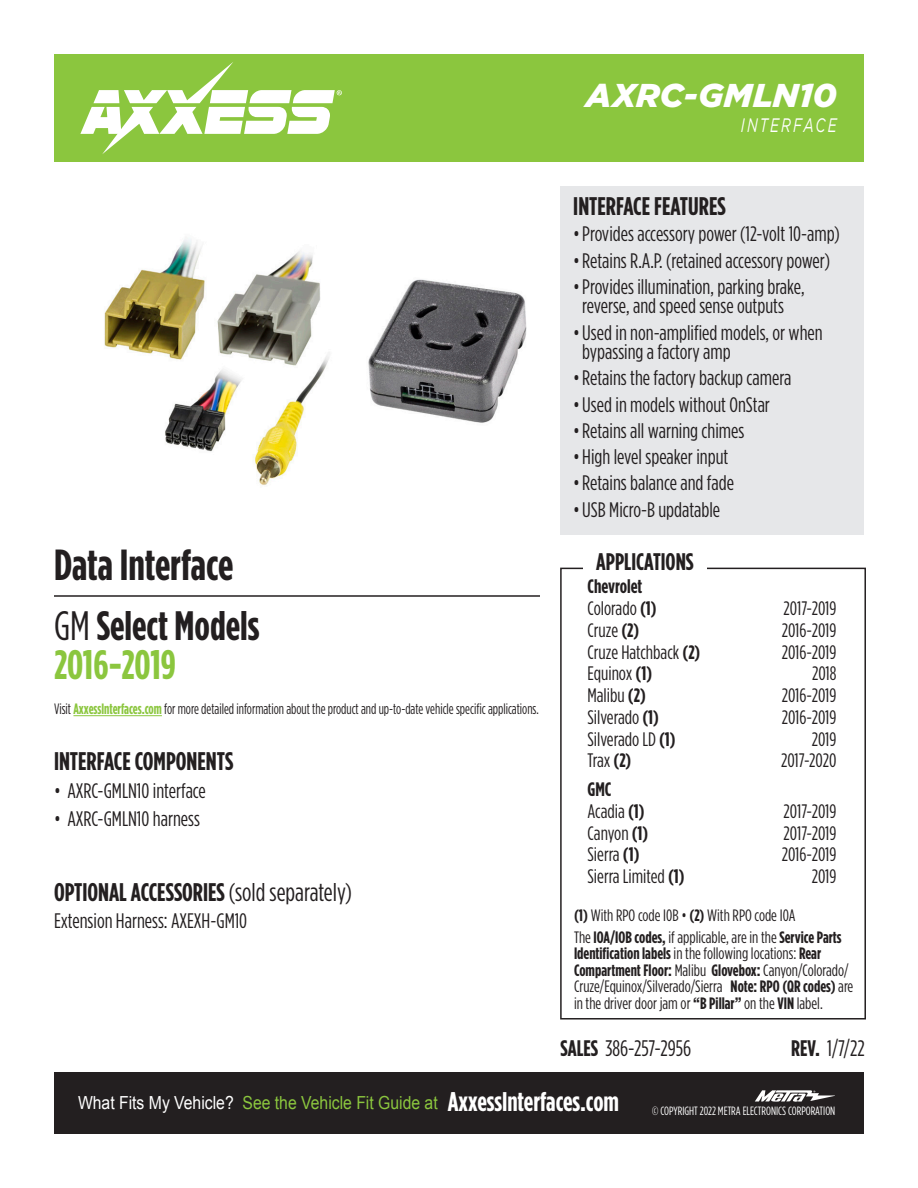
<style>
.page{position:relative;width:918px;height:1188px;background:#fff}
.page>*{position:absolute;margin:0;border:0;box-sizing:border-box;transform-origin:0 0}
.t1{font:700 43.5px "Gotham Condensed";color:#231f20}
.t2{font:700 41.1px "Gotham Condensed";color:#231f20}
.t3{font:700 41.1px "Gotham Condensed";color:#8bc63e}
.t4{font:italic 900 33px "Gotham";color:#fff}
.t5{font:700 27px "Gotham Condensed";color:#fff}
.t6{font:700 25.5px "Gotham Condensed";color:#231f20}
.t7{font:700 24px "Gotham Condensed";color:#231f20}
.t8{font:22.5px "Gotham Condensed";color:#231f20}
.cover_bullets{font:21px/19.5px "Gotham Condensed";color:#231f20;text-align:center}
.kit_feat_comp_bullet{font:19.5px "Gotham Condensed";color:#231f20}
.kit_feat_comp_bullet-2{font:700 19.5px "Gotham Condensed";color:#231f20}
.t9{font:italic 19.5px "Gotham";letter-spacing:.15em;color:#fff;scale:.7 1}
.t10{font:18px "Arial";color:#8bc63e;scale:.88 1}
.t11{font:18px "Arial";color:#fff;scale:.88 1}
.kit_feat_comp_bullet-3{font:16.5px/16.5px "Gotham Condensed";color:#231f20}
.Figure_X{font:15px "Gotham Condensed";color:#231f20;scale:.93 1}
.t12{font:12px "Gotham Condensed";color:#fff}
.s1{font-weight:400}
.s2{font-weight:700;color:#8bc63e}
.s3{font-weight:700}
</style>
<div class="page">
<div style="left:54px;top:1072px;width:810px;height:62px;background:#231f20"></div>
<div style="left:54px;top:54px;width:810px;height:108px;background:#8bc63e"></div>
<svg style="left:80px;top:62px;width:262px;height:92px"></svg>
<svg style="left:755px;top:1090px;width:80px;height:12px"></svg>
<div style="left:560px;top:568px;width:306px;height:452px;border:2px solid #231f20"></div>
<div style="left:561px;top:186px;width:303px;height:349px;background:#e6e7e9"></div>
<div style="left:583px;top:550px;width:124px;height:20px;background:#fff"></div>
<hr style="left:54px;top:595px;width:486px;height:2px;background:#231f20">
<img style="left:104px;top:238px;width:423px;height:248px">
<hr style="left:73px;top:715px;width:89px;height:1px;background:#8bc63e">
<h3 class="t4" style="left:586px;top:77px;width:252px">AXRC-GMLN10</h3>
<p class="t9" style="left:741px;top:115px;width:138px">INTERFACE</p>
<p class="t1" style="left:54px;top:540px;width:181px">Data Interface</p>
<p class="t2" style="left:54px;top:602px;width:207px"><span class="s1">GM</span> Select Models</p>
<p class="t3" style="left:54px;top:641px;width:123px">2016-2019</p>
<p class="Figure_X" style="left:54px;top:700px;width:523px">Visit <span class="s2">AxxessInterfaces.com</span> for more detailed information about the product and up-to-date vehicle specific applications.</p>
<p class="t6" style="left:54px;top:747px;width:181px">INTERFACE COMPONENTS</p>
<p class="cover_bullets" style="left:54px;top:780px;width:153px">• AXRC-GMLN10 interface</p>
<p class="cover_bullets" style="left:54px;top:808px;width:147px">• AXRC-GMLN10 harness</p>
<p class="t6" style="left:54px;top:877px;width:299px">OPTIONAL ACCESSORIES <span class="s1">(sold separately)</span></p>
<p class="cover_bullets" style="left:54px;top:911px;width:195px">Extension Harness: AXEXH-GM10</p>
<p class="t6" style="left:573px;top:192px;width:154px">INTERFACE FEATURES</p>
<p class="cover_bullets" style="left:573px;top:224px;width:268px">•Provides accessory power (12-volt 10-amp)</p>
<p class="cover_bullets" style="left:573px;top:250px;width:258px">•Retains R.A.P. (retained accessory power)</p>
<p class="cover_bullets" style="left:573px;top:277px;width:233px">•Provides illumination, parking brake, reverse, and speed sense outputs</p>
<p class="cover_bullets" style="left:582px;top:322px;width:242px;text-align:left;text-indent:-9px">•Used in non-amplified models, or when bypassing a factory amp</p>
<p class="cover_bullets" style="left:573px;top:368px;width:219px">•Retains the factory backup camera</p>
<p class="cover_bullets" style="left:573px;top:394px;width:198px">•Used in models without OnStar</p>
<p class="cover_bullets" style="left:573px;top:421px;width:173px">•Retains all warning chimes</p>
<p class="cover_bullets" style="left:573px;top:447px;width:157px">•High level speaker input</p>
<p class="cover_bullets" style="left:573px;top:473px;width:162px">•Retains balance and fade</p>
<p class="cover_bullets" style="left:573px;top:499px;width:148px">•USB Micro-B updatable</p>
<p class="t7" style="left:596px;top:548px;width:99px">APPLICATIONS</p>
<p class="kit_feat_comp_bullet-2" style="left:588px;top:575px;width:56px">Chevrolet</p>
<p class="kit_feat_comp_bullet" style="left:588px;top:598px;width:71px">Colorado <span class="s3">(1)</span></p>
<p class="kit_feat_comp_bullet" style="left:784px;top:598px;width:54px">2017-2019</p>
<p class="kit_feat_comp_bullet" style="left:588px;top:619px;width:53px">Cruze <span class="s3">(2)</span></p>
<p class="kit_feat_comp_bullet" style="left:782px;top:619px;width:56px">2016-2019</p>
<p class="kit_feat_comp_bullet" style="left:588px;top:641px;width:114px">Cruze Hatchback <span class="s3">(2)</span></p>
<p class="kit_feat_comp_bullet" style="left:782px;top:641px;width:56px">2016-2019</p>
<p class="kit_feat_comp_bullet" style="left:588px;top:663px;width:66px">Equinox <span class="s3">(1)</span></p>
<p class="kit_feat_comp_bullet" style="left:812px;top:663px;width:26px">2018</p>
<p class="kit_feat_comp_bullet" style="left:588px;top:685px;width:60px">Malibu <span class="s3">(2)</span></p>
<p class="kit_feat_comp_bullet" style="left:782px;top:685px;width:56px">2016-2019</p>
<p class="kit_feat_comp_bullet" style="left:588px;top:707px;width:73px">Silverado <span class="s3">(1)</span></p>
<p class="kit_feat_comp_bullet" style="left:782px;top:707px;width:56px">2016-2019</p>
<p class="kit_feat_comp_bullet" style="left:588px;top:728px;width:90px">Silverado LD <span class="s3">(1)</span></p>
<p class="kit_feat_comp_bullet" style="left:812px;top:728px;width:26px">2019</p>
<p class="kit_feat_comp_bullet" style="left:588px;top:750px;width:45px">Trax <span class="s3">(2)</span></p>
<p class="kit_feat_comp_bullet" style="left:781px;top:750px;width:57px">2017-2020</p>
<p class="kit_feat_comp_bullet-2" style="left:588px;top:778px;width:25px">GMC</p>
<p class="kit_feat_comp_bullet" style="left:588px;top:800px;width:59px">Acadia <span class="s3">(1)</span></p>
<p class="kit_feat_comp_bullet" style="left:784px;top:800px;width:54px">2017-2019</p>
<p class="kit_feat_comp_bullet" style="left:588px;top:822px;width:62px">Canyon <span class="s3">(1)</span></p>
<p class="kit_feat_comp_bullet" style="left:784px;top:822px;width:54px">2017-2019</p>
<p class="kit_feat_comp_bullet" style="left:588px;top:844px;width:53px">Sierra <span class="s3">(1)</span></p>
<p class="kit_feat_comp_bullet" style="left:782px;top:844px;width:56px">2016-2019</p>
<p class="kit_feat_comp_bullet" style="left:588px;top:866px;width:99px">Sierra Limited <span class="s3">(1)</span></p>
<p class="kit_feat_comp_bullet" style="left:812px;top:866px;width:26px">2019</p>
<p class="kit_feat_comp_bullet-3" style="left:574px;top:907px;width:223px"><span class="s3">(1)</span> With RPO code I0B • <span class="s3">(2)</span> With RPO code I0A</p>
<p class="kit_feat_comp_bullet-3" style="left:574px;top:929px;width:281px">The <span class="s3">IOA/IOB codes,</span> if applicable, are in the <span class="s3">Service Parts Identification labels</span> in the following locations: <span class="s3">Rear Compartment Floor:</span> Malibu <span class="s3">Glovebox:</span> Canyon/Colorado/ Cruze/Equinox/Silverado/Sierra <span class="s3">Note: RPO (QR codes)</span> are in the driver door jam or <span class="s3">“B Pillar”</span> on the <span class="s3">VIN</span> label.</p>
<p class="t8" style="left:561px;top:1036px;width:132px"><span class="s3">SALES</span> 386-257-2956</p>
<p class="t8" style="left:791px;top:1036px;width:75px"><span class="s3">REV.</span> 1/7/22</p>
<p class="t11" style="left:78px;top:1091px;width:179px">What Fits My Vehicle?</p>
<p class="t5" style="left:448px;top:1087px;width:173px">AxxessInterfaces.com</p>
<p class="t10" style="left:243px;top:1091px;width:223px">See the Vehicle Fit Guide at</p>
<p class="t12" style="left:652px;top:1105px;width:185px">© COPYRIGHT 2022 METRA ELECTRONICS CORPORATION</p>
</div>
